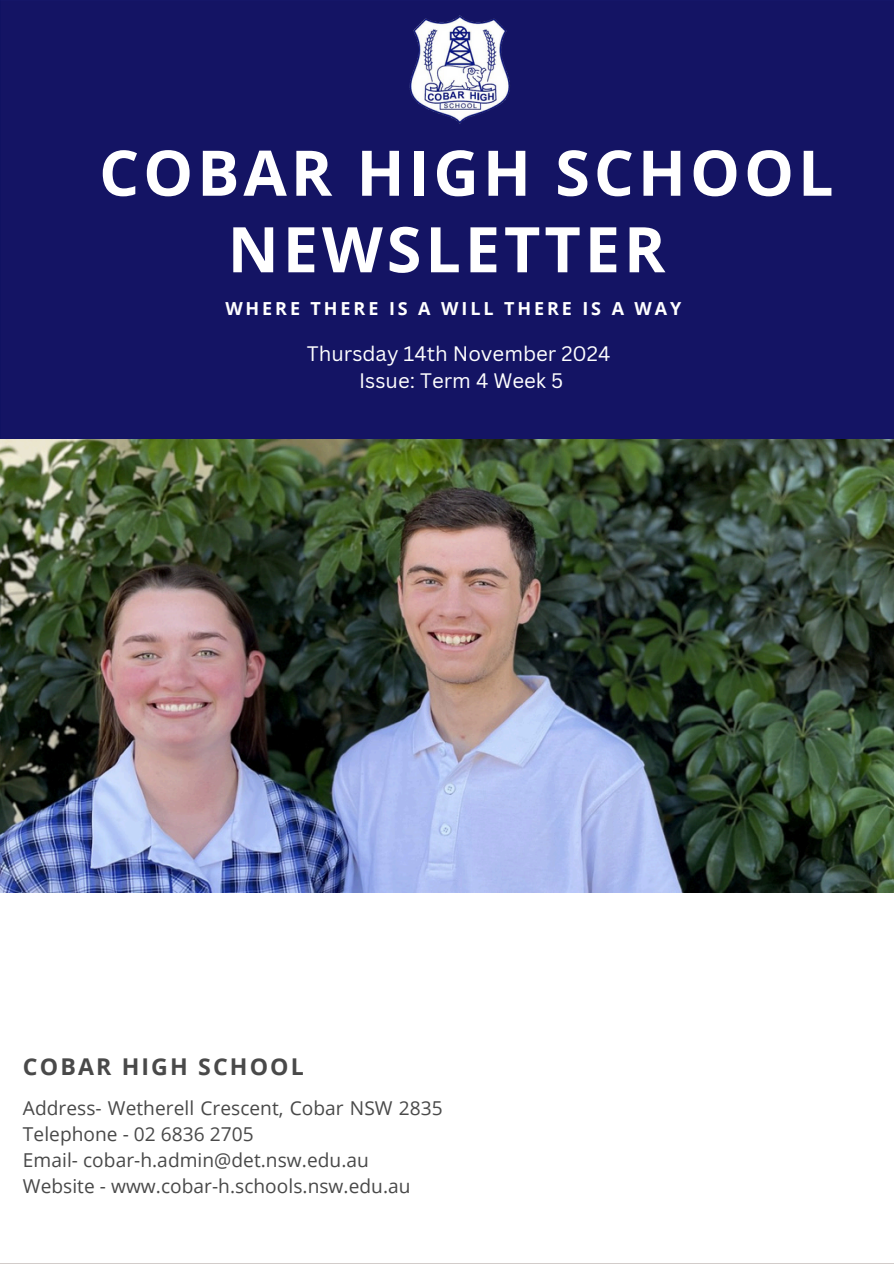
<style>
.page{position:relative;width:894px;height:1264px;background:#fff}
.page>*{position:absolute;margin:0;border:0;box-sizing:border-box;transform-origin:0 0}
.t1{font:700 63px/76.5px "Open Sans";letter-spacing:.06em;color:#fff}
.t2{font:700 23.1px "Open Sans";letter-spacing:.09em;color:#494949}
.t3{font:20.4px/27px "Canva Sans";color:#fff;text-align:center}
.t4{font:19.2px/25.8px "Open Sans";color:#494949}
.t5{font:700 18px "Open Sans";letter-spacing:.16em;color:#fff}
</style>
<div class="page">
<div style="left:0;top:0;width:893px;height:893px;background:#141464"></div>
<img style="left:0;top:439px;width:893px;height:453px">
<img style="left:405px;top:13px;width:109px;height:115px">
<img style="left:153px;top:422px;width:686px;height:46px">
<p class="t1" style="left:227px;top:133px;width:607px;text-indent:-128px">COBAR HIGH SCHOOL<br>NEWSLETTER</p>
<p class="t5" style="left:225px;top:296px;width:457px">WHERE THERE IS A WILL THERE IS A WAY</p>
<p class="t3" style="left:307px;top:339px;width:305px">Thursday 14th November 2024<br>Issue: Term 4 Week 5</p>
<h2 class="t2" style="left:23px;top:1049px;width:282px">COBAR HIGH SCHOOL</h2>
<h1 class="t4" style="left:23px;top:1094px;width:421px">Address- Wetherell Crescent, Cobar NSW 2835<br>Telephone - 02 6836 2705<br>Email- cobar-h.admin@det.nsw.edu.au Website - www.cobar-h.schools.nsw.edu.au</h1>
</div>
